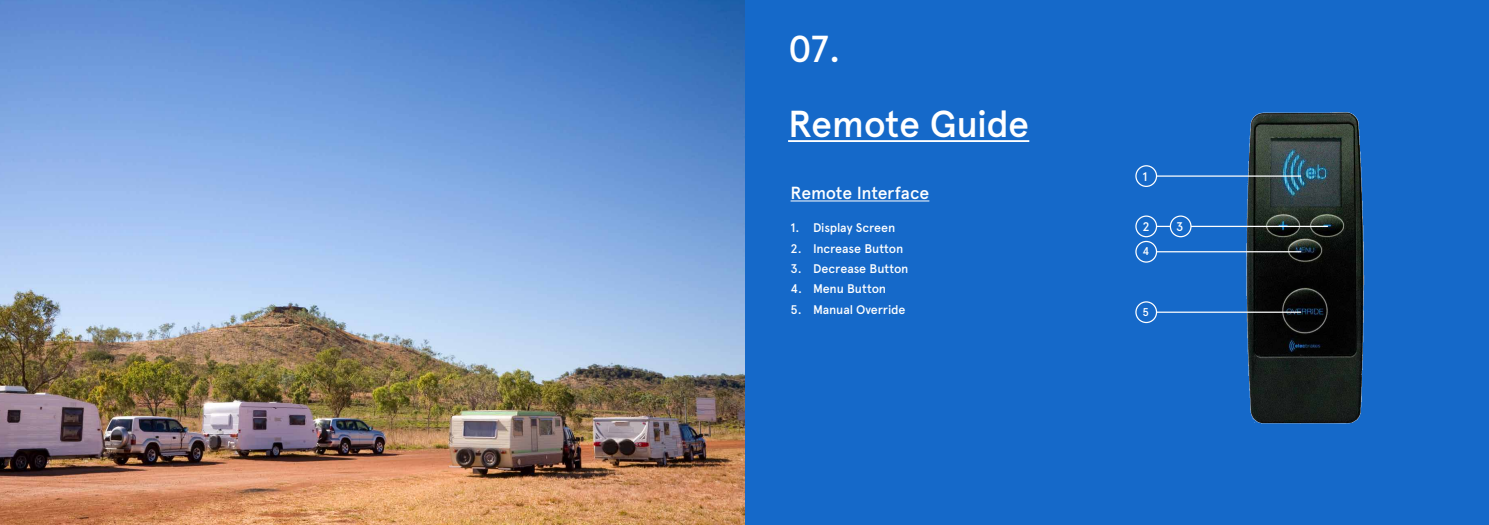
<style>
.page{position:relative;width:1489px;height:525px;background:#fff}
.page>*{position:absolute;margin:0;border:0;box-sizing:border-box;transform-origin:0 0}
.t1{font:500 37.5px "Apercu";letter-spacing:-.02em;color:#fff}
.t2{font:500 17.5px "Apercu";letter-spacing:-.015em;color:#fff}
.t3{font:500 12.5px "Apercu";letter-spacing:-.01em;color:#fff}
.t4{font:500 11.25px "Apercu";color:#fff}
</style>
<div class="page">
<div style="left:744px;top:0;width:744px;height:524px;background:#1569c9"></div>
<hr style="left:788px;top:140px;width:241px;height:2px;background:#fff">
<img style="left:1207px;top:112px;width:158px;height:312px">
<div style="left:1135px;top:165px;width:22px;height:22px;border:1px solid #fff;border-radius:50%"></div>
<div style="left:1135px;top:215px;width:22px;height:22px;border:1px solid #fff;border-radius:50%"></div>
<div style="left:1135px;top:241px;width:22px;height:21px;border:1px solid #fff;border-radius:50%"></div>
<div style="left:1135px;top:301px;width:22px;height:22px;border:1px solid #fff;border-radius:50%"></div>
<hr style="left:1156px;top:175px;width:144px;height:2px;background:#fff">
<hr style="left:1156px;top:226px;width:171px;height:1px;background:#fff">
<hr style="left:1156px;top:251px;width:144px;height:1px;background:#fff">
<hr style="left:1156px;top:311px;width:144px;height:1px;background:#fff">
<div style="left:1170px;top:216px;width:20px;height:20px;background:#1569c9;border-radius:50%"></div>
<div style="left:1169px;top:215px;width:22px;height:22px;border:1px solid #fff;border-radius:50%"></div>
<hr style="left:790px;top:200px;width:139px;height:1px;background:#fff">
<img style="left:0;top:0;width:744px;height:524px">
<h1 class="t1" style="left:788px;top:26px;width:54px">07.</h1>
<h1 class="t1" style="left:788px;top:102px;width:243px">Remote Guide</h1>
<h2 class="t2" style="left:790px;top:182px;width:140px">Remote Interface</h2>
<p class="t3" style="left:1142px;top:168px;width:6px">1</p>
<p class="t3" style="left:1142px;top:219px;width:9px">2</p>
<p class="t4" style="left:1142px;top:244px;width:8px">4</p>
<p class="t3" style="left:790px;top:220px;width:106px">1. Display Screen</p>
<p class="t3" style="left:1175px;top:219px;width:9px">3</p>
<p class="t3" style="left:790px;top:241px;width:114px">2. Increase Button</p>
<p class="t3" style="left:790px;top:261px;width:119px">3. Decrease Button</p>
<p class="t3" style="left:790px;top:281px;width:97px">4. Menu Button</p>
<p class="t3" style="left:790px;top:301px;width:116px">5. Manual Override</p>
<p class="t4" style="left:1142px;top:305px;width:8px">5</p>
</div>
